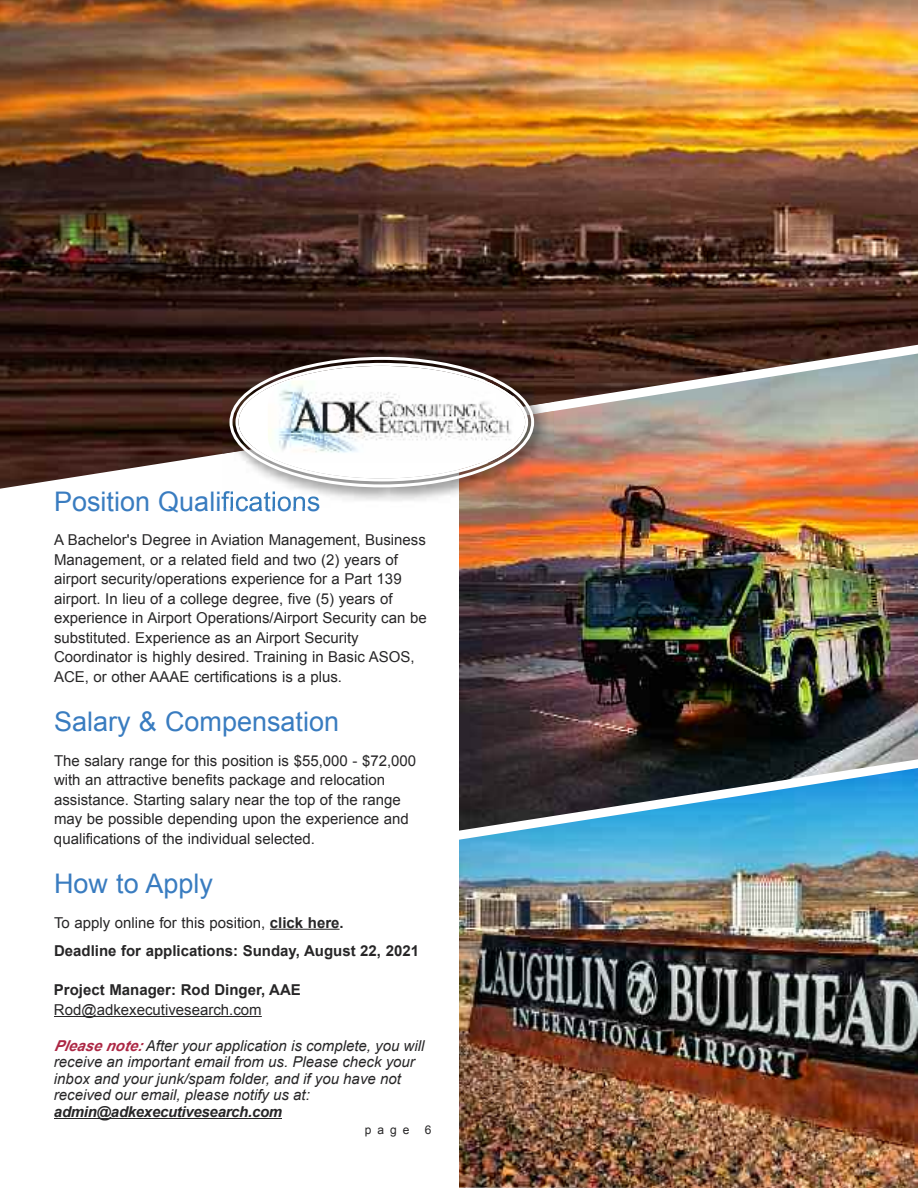
<style>
.page{position:relative;width:918px;height:1188px;background:#fff}
.page>*{position:absolute;margin:0;border:0;box-sizing:border-box;transform-origin:0 0}
.t1{font:27px "Arial";color:#397cc0}
.t2{font:15px/19.5px "Arial";color:#272627}
.t3{font:italic 15px/16.5px "Arial";color:#272627}
.t4{font:700 15px/28.8px "Arial";color:#272627}
.t5{font:italic 700 15px "Arial";letter-spacing:-.02em;color:#272627}
.t6{font:12px "Arial";color:#272627}
.s1{font-weight:400}
.s2{font-weight:700;color:#ac2744}
</style>
<div class="page">
<hr style="left:270px;top:929px;width:70px;height:1px;background:#272627">
<hr style="left:54px;top:1016px;width:208px;height:1px;background:#272627">
<hr style="left:54px;top:1118px;width:228px;height:1px;background:#272627">
<img style="left:0;top:0;width:918px;height:489px">
<img style="left:459px;top:354px;width:459px;height:414px">
<img style="left:459px;top:768px;width:459px;height:420px">
<img style="left:222px;top:454px;width:237px;height:53px">
<img style="left:222px;top:350px;width:332px;height:104px">
<img style="left:459px;top:411px;width:95px;height:96px">
<svg style="left:228px;top:355px;width:308px;height:134px"></svg>
<img style="left:481px;top:444px;width:33px;height:19px">
<img style="left:478px;top:380px;width:37px;height:21px">
<h1 class="t1" style="left:54px;top:486px;width:268px">Position Qualifications</h1>
<p class="t2" style="left:54px;top:530px;width:374px">A Bachelor's Degree in Aviation Management, Business Management, or a related field and two (2) years of airport security/operations experience for a Part 139 airport. In lieu of a college degree, five (5) years of experience in Airport Operations/Airport Security can be substituted. Experience as an Airport Security Coordinator is highly desired. Training in Basic ASOS, ACE, or other AAAE certifications is a plus.</p>
<h1 class="t1" style="left:54px;top:707px;width:287px">Salary &amp; Compensation</h1>
<p class="t2" style="left:54px;top:751px;width:364px">The salary range for this position is $55,000 - $72,000 with an attractive benefits package and relocation assistance. Starting salary near the top of the range may be possible depending upon the experience and qualifications of the individual selected.</p>
<h1 class="t1" style="left:54px;top:869px;width:161px">How to Apply</h1>
<p class="t4" style="left:54px;top:908px;width:367px"><span class="s1">To apply online for this position,</span> click here.<br>Deadline for applications: Sunday, August 22, 2021</p>
<p class="t4" style="left:54px;top:976px;width:248px">Project Manager: Rod Dinger, AAE</p>
<p class="t2" style="left:54px;top:1000px;width:209px">Rod@adkexecutivesearch.com</p>
<p class="t3" style="left:54px;top:1037px;width:372px"><span class="s2">Please note:</span>After your application is complete, you will receive an important email from us. Please check your inbox and your junk/spam folder, and if you have not received our email, please notify us at:</p>
<p class="t5" style="left:54px;top:1103px;width:230px">admin@adkexecutivesearch.com</p>
<p class="t6" style="left:365px;top:1123px;width:46px">page</p>
<p class="t6" style="left:425px;top:1123px;width:8px">6</p>
</div>
